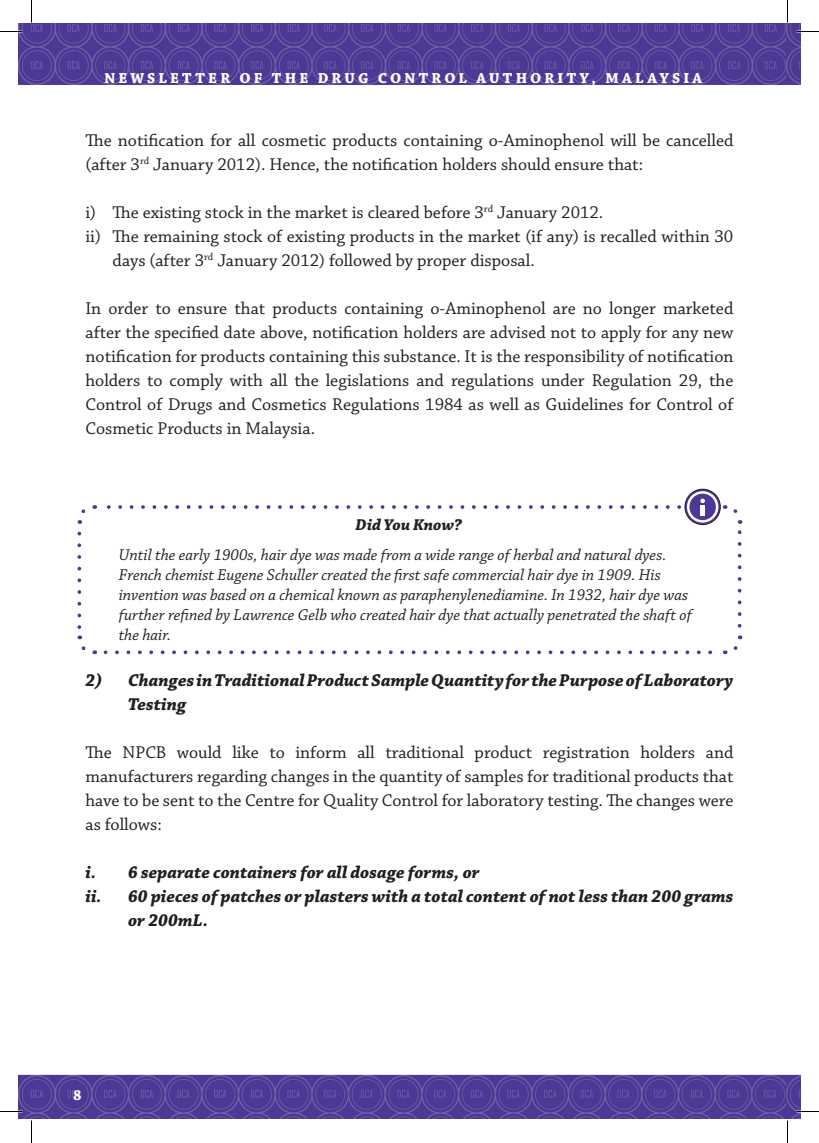
<style>
.page{position:relative;width:819px;height:1143px;background:#fff}
.page>*{position:absolute;margin:0;border:0;box-sizing:border-box;transform-origin:0 0}
.Text{font:18px/24px "Chaparral Pro";color:#231f20}
.Text-2{font:italic 700 18px/24px "Chaparral Pro";color:#231f20}
.Text_Bold_Italic_Num{font:italic 700 18px/24px "Chaparral Pro";color:#231f20}
.Italic{font:italic 16.5px/19.8px "Chaparral Pro";color:#231f20}
.Bold_Italic{font:italic 700 16.5px "Chaparral Pro";color:#231f20}
.t1{font:700 15.3px "Chaparral Pro";letter-spacing:.205em;color:#fff}
.t2{font:700 15px "Chaparral Pro";color:#fff}
</style>
<div class="page">
<img style="left:19px;top:23px;width:781px;height:1095px">
<img style="left:786px;top:23px;width:3px;height:1095px">
<div style="left:685px;top:489px;width:35px;height:36px;background:#4f4b51;border-radius:50%"></div>
<div style="left:685px;top:489px;width:36px;height:36px;border:1px solid #231f20;border-radius:50%"></div>
<svg style="left:75px;top:491px;width:669px;height:165px"></svg>
<hr style="left:701px;top:505px;width:4px;height:10px;background:#fff">
<svg style="left:0;top:31px;width:22px;height:1px"></svg>
<svg style="left:796px;top:31px;width:23px;height:1px"></svg>
<svg style="left:0;top:1111px;width:22px;height:1px"></svg>
<svg style="left:796px;top:1111px;width:23px;height:1px"></svg>
<svg style="left:31px;top:0;width:1px;height:22px"></svg>
<svg style="left:31px;top:1120px;width:1px;height:23px"></svg>
<svg style="left:787px;top:0;width:1px;height:22px"></svg>
<svg style="left:787px;top:1120px;width:1px;height:23px"></svg>
<p class="t1" style="left:104px;top:69px;width:599px">NEWSLETTER OF THE DRUG CONTROL AUTHORITY, MALAYSIA</p>
<p class="Text" style="left:86px;top:129px;width:650px">The notification for all cosmetic products containing o-Aminophenol will be cancelled (after 3<sup>rd</sup> January 2012). Hence, the notification holders should ensure that:</p>
<p class="Text" style="left:86px;top:201px;width:519px">i) The existing stock in the market is cleared before 3<sup>rd</sup> January 2012.</p>
<p class="Text" style="left:112px;top:225px;width:622px;text-indent:-27px">ii) The remaining stock of existing products in the market (if any) is recalled within 30 days (after 3<sup>rd</sup> January 2012) followed by proper disposal.</p>
<p class="Text" style="left:86px;top:297px;width:650px;text-align:justify">In order to ensure that products containing o-Aminophenol are no longer marketed after the specified date above, notification holders are advised not to apply for any new notification for products containing this substance. It is the responsibility of notification holders to comply with all the legislations and regulations under Regulation 29, the Control of Drugs and Cosmetics Regulations 1984 as well as Guidelines for Control of Cosmetic Products in Malaysia.</p>
<p class="Bold_Italic" style="left:356px;top:515px;width:108px">Did You Know?</p>
<p class="Italic" style="left:119px;top:546px;width:575px">Until the early 1900s, hair dye was made from a wide range of herbal and natural dyes.<br>French chemist Eugene Schuller created the first safe commercial hair dye in 1909. His invention was based on a chemical known as paraphenylenediamine. In 1932, hair dye was further refined by Lawrence Gelb who created hair dye that actually penetrated the shaft of the hair.</p>
<p class="Text_Bold_Italic_Num" style="left:128px;top:669px;width:607px;text-indent:-43px">2) Changes in Traditional Product Sample Quantity for the Purpose of Laboratory<br>Testing</p>
<p class="Text" style="left:86px;top:741px;width:649px;text-align:justify">The NPCB would like to inform all traditional product registration holders and manufacturers regarding changes in the quantity of samples for traditional products that have to be sent to the Centre for Quality Control for laboratory testing. The changes were as follows:</p>
<p class="Text-2" style="left:86px;top:861px;width:396px">i. 6 separate containers for all dosage forms, or</p>
<p class="Text-2" style="left:128px;top:885px;width:607px;text-indent:-43px">ii. 60 pieces of patches or plasters with a total content of not less than 200 grams or 200mL.</p>
<p class="t2" style="left:73px;top:1086px;width:10px">8</p>
</div>
